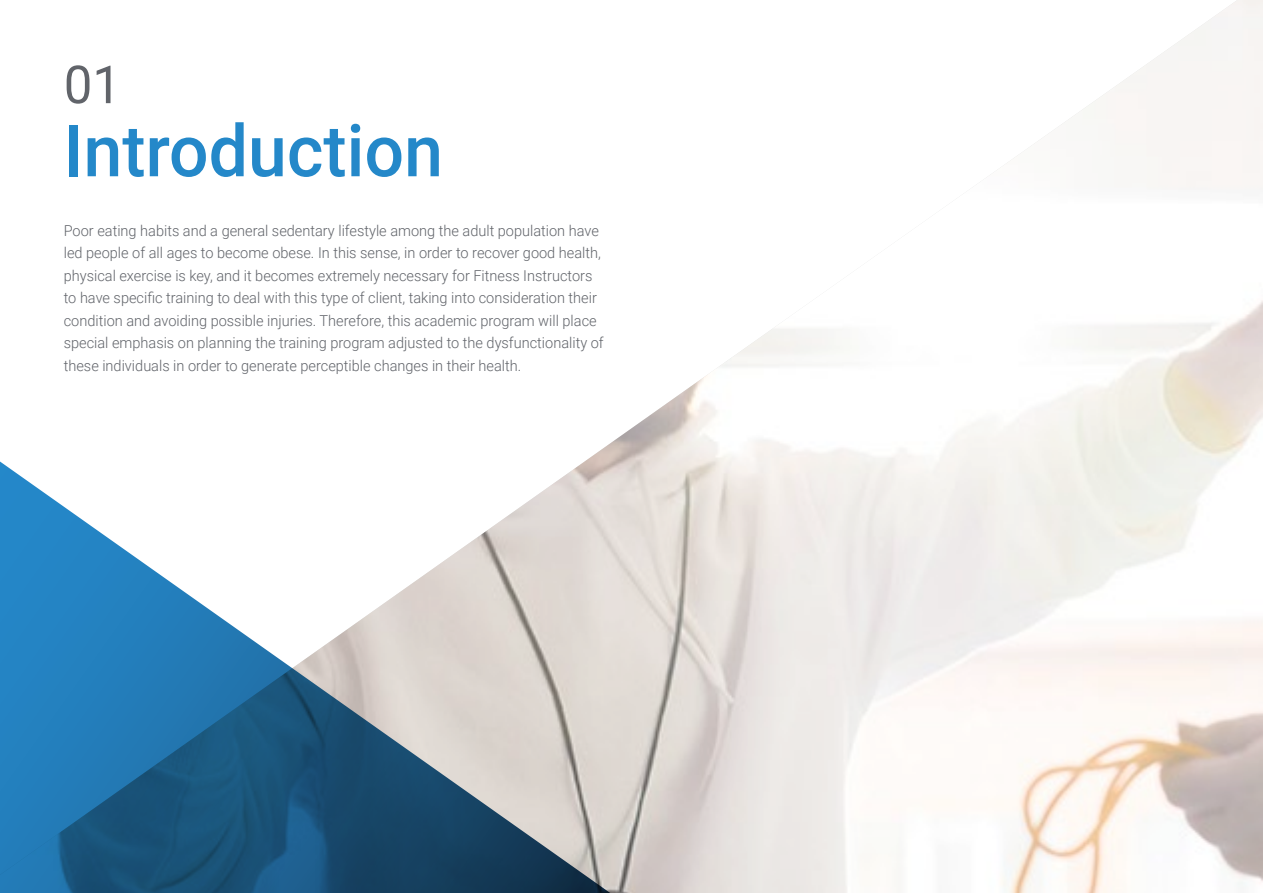
<style>
.page{position:relative;width:1263px;height:893px;background:#fff}
.page>*{position:absolute;margin:0;border:0;box-sizing:border-box;transform-origin:0 0}
.t1{font:500 72px "Roboto";color:#2488c9}
.t2{font:52.5px "Roboto";color:#61646a}
.t3{font:300 15px/22.5px "Roboto";color:#61646a}
</style>
<div class="page">
<img style="left:607px;top:0;width:656px;height:893px">
<svg style="left:0;top:446px;width:640px;height:447px"></svg>
<h2 class="t2" style="left:64px;top:48px;width:59px">01</h2>
<h1 class="t1" style="left:64px;top:100px;width:381px">Introduction</h1>
<p class="t3" style="left:64px;top:218px;width:541px">Poor eating habits and a general sedentary lifestyle among the adult population have led people of all ages to become obese. In this sense, in order to recover good health, physical exercise is key, and it becomes extremely necessary for Fitness Instructors to have specific training to deal with this type of client, taking into consideration their condition and avoiding possible injuries. Therefore, this academic program will place special emphasis on planning the training program adjusted to the dysfunctionality of these individuals in order to generate perceptible changes in their health.</p>
</div>
